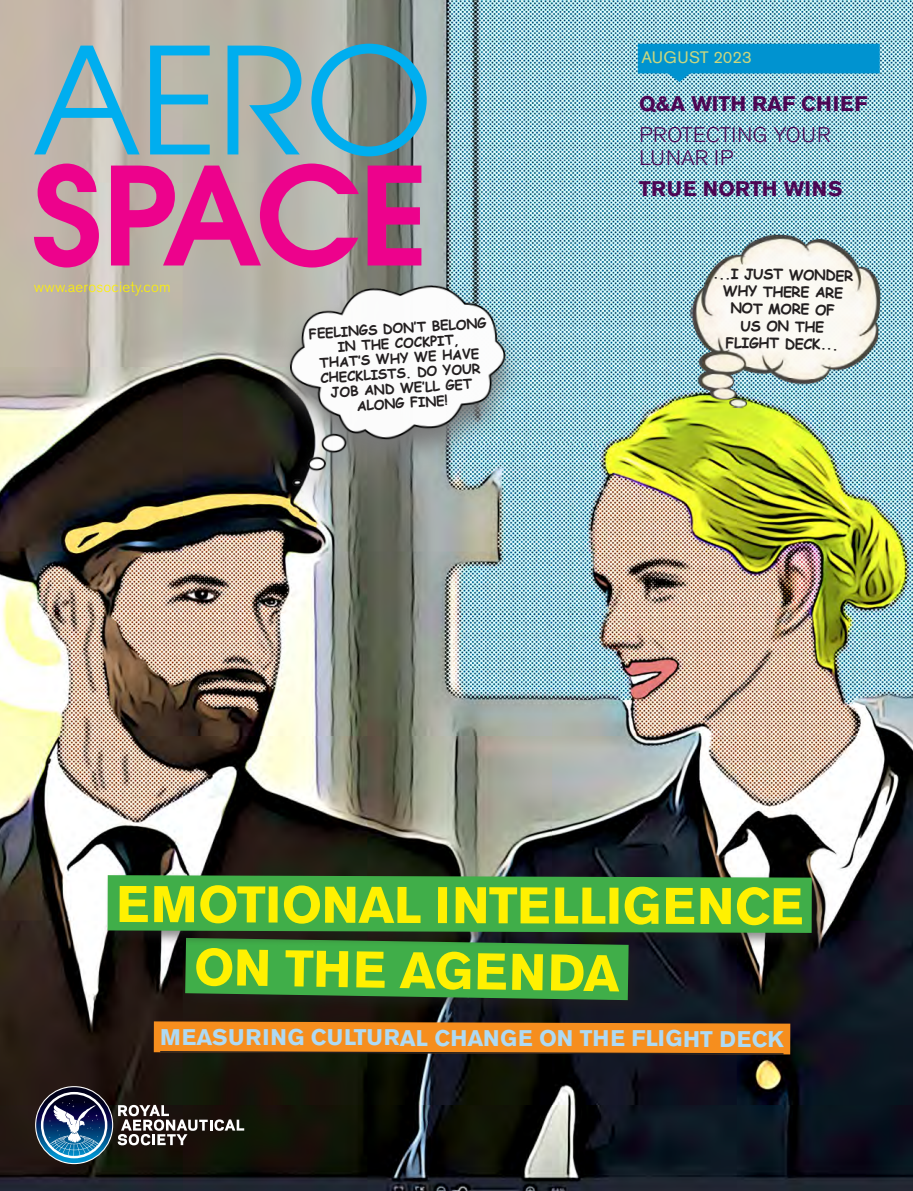
<style>
.page{position:relative;width:913px;height:1191px;background:#fff}
.page>*{position:absolute;margin:0;border:0;box-sizing:border-box;transform-origin:0 0}
.t1{font:700 51px "Akzidenz Grotesk BE";letter-spacing:-.01em;color:#fff101}
.t2{font:700 22.5px "Akzidenz Grotesk BE";color:#aedaf4}
.t3{font:700 21px "Akzidenz Grotesk BE";color:#4d0654}
.t4{font:300 21px/22.5px "Akzidenz Grotesk BE";letter-spacing:.01em;color:#4d0654}
.t5{font:16.5px "Akzidenz Grotesk BE";color:#c9d780}
.t6{font:300 15px "Akzidenz Grotesk BE";letter-spacing:.015em;color:#fff101}
.t7{font:700 14.25px/17.2px "Comic Sans MS";color:#231f20;text-align:center}
.t8{font:700 13.5px/15px "Comic Sans MS";color:#231f20;text-align:center}
</style>
<div class="page">
<img style="left:0;top:0;width:912px;height:1191px">
<svg style="left:34px;top:163px;width:387px;height:104px"></svg>
<svg style="left:34px;top:44px;width:392px;height:112px"></svg>
<img style="left:256px;top:273px;width:281px;height:245px">
<img style="left:685px;top:230px;width:196px;height:185px">
<svg style="left:118px;top:1105px;width:126px;height:40px"></svg>
<img style="left:36px;top:1087px;width:76px;height:76px">
<svg style="left:637px;top:44px;width:242px;height:38px"></svg>
<div style="left:182px;top:935px;width:461px;height:80px;background:#231f20;opacity:.5"></div>
<div style="left:104px;top:872px;width:722px;height:75px;background:#231f20;opacity:.5"></div>
<svg style="left:107px;top:875px;width:704px;height:125px"></svg>
<svg style="left:154px;top:1021px;width:636px;height:34px"></svg>
<p class="t5" style="left:641px;top:47px;width:112px">AUGUST 2023</p>
<p class="t6" style="left:34px;top:279px;width:138px">www.aerosociety.com</p>
<p class="t8" style="left:308px;top:325px;width:179px;rotate:-3deg">FEELINGS DON’T BELONG<br>IN THE COCKPIT,<br>THAT’S WHY WE HAVE<br>CHECKLISTS. DO YOUR<br>JOB AND WE’LL GET<br>ALONG FINE!</p>
<h3 class="t3" style="left:639px;top:92px;width:230px">Q&amp;A WITH RAF CHIEF</h3>
<h3 class="t4" style="left:639px;top:124px;width:193px">PROTECTING YOUR<br>LUNAR IP</h3>
<h3 class="t3" style="left:639px;top:176px;width:205px">TRUE NORTH WINS</h3>
<p class="t7" style="left:713px;top:264px;width:142px;rotate:1deg">...I JUST WONDER<br>WHY THERE ARE<br>NOT MORE OF<br>US ON THE<br>FLIGHT DECK...</p>
<h1 class="t1" style="left:116px;top:876px;width:688px">EMOTIONAL INTELLIGENCE</h1>
<h1 class="t1" style="left:194px;top:937px;width:427px;rotate:1deg">ON THE AGENDA</h1>
<h2 class="t2" style="left:160px;top:1024px;width:624px">MEASURING CULTURAL CHANGE ON THE FLIGHT DECK</h2>
</div>
